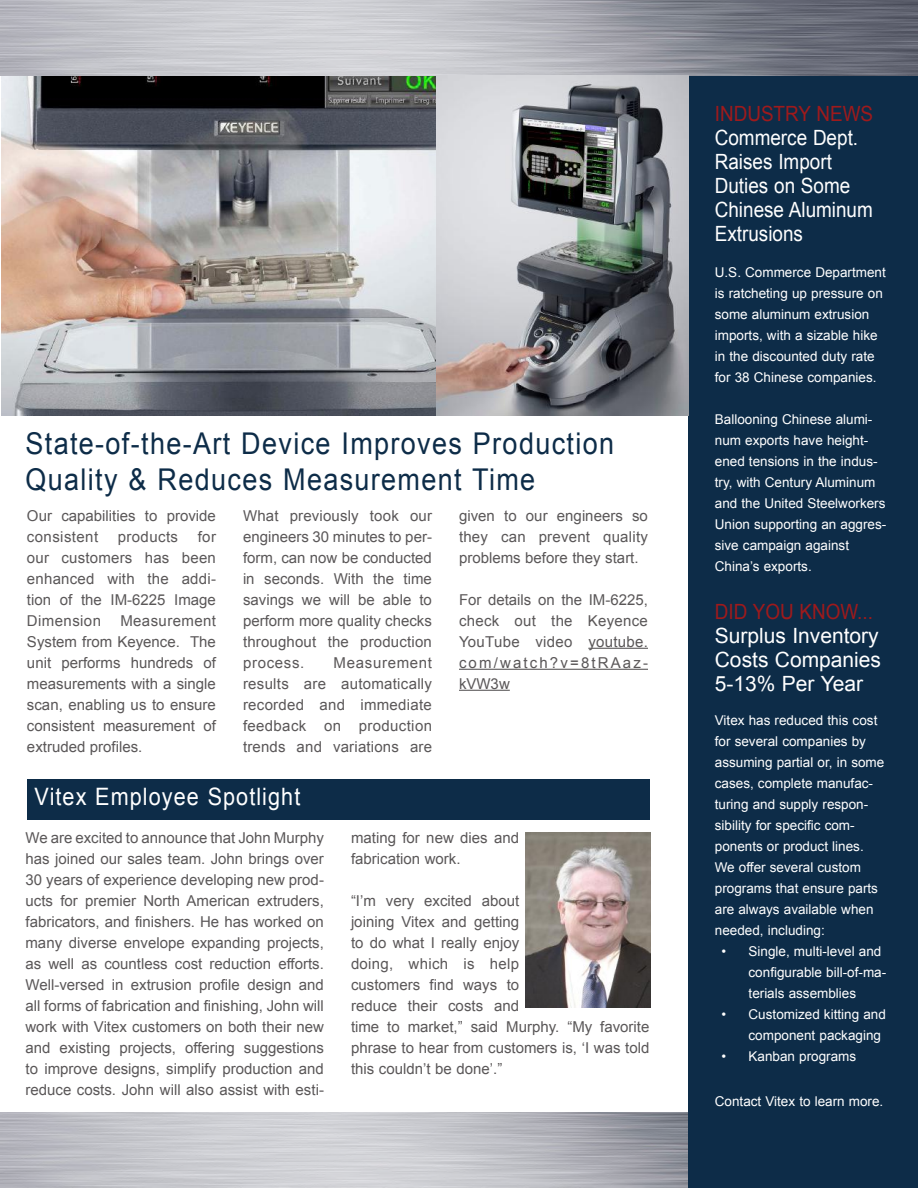
<style>
.page{position:relative;width:918px;height:1188px;background:#fff}
.page>*{position:absolute;margin:0;border:0;box-sizing:border-box;transform-origin:0 0}
.t1{font:30px/36px "Arial";letter-spacing:.05em;color:#0d2c48;scale:.9 1}
.t2{font:24px "Arial";letter-spacing:.05em;color:#fff;scale:.9 1}
.t3{font:21px/24px "Arial";color:#fff;scale:.9 1}
.t4{font:21px/24px "Arial";color:#fff;text-align:justify}
.t5{font:21px "Arial";color:#9e1a1c;scale:.9 1}
.t6{font:15px/21px "Arial";color:#5a5758;text-align:justify}
.t7{font:15px "Arial";letter-spacing:.025em;color:#5a5758}
.t8{font:13.5px/21px "Arial";color:#fff}
</style>
<div class="page">
<img style="left:0;top:1113px;width:688px;height:75px">
<img style="left:2px;top:75px;width:686px;height:340px">
<div style="left:27px;top:779px;width:623px;height:41px;background:#0d2c48"></div>
<div style="left:688px;top:14px;width:230px;height:1174px;background:#0d2c48"></div>
<hr style="left:588px;top:648px;width:60px;height:1px;background:#5a5758">
<hr style="left:459px;top:669px;width:189px;height:1px;background:#5a5758">
<hr style="left:459px;top:690px;width:51px;height:1px;background:#5a5758">
<img style="left:0;top:0;width:918px;height:75px">
<img style="left:526px;top:832px;width:124px;height:176px">
<h1 class="t1" style="left:26px;top:426px;width:656px">State-of-the-Art Device Improves Production<br>Quality &amp; Reduces Measurement Time</h1>
<p class="t6" style="left:27px;top:505px;width:190px">Our capabilities to provide consistent</p>
<p class="t6" style="left:27px;top:526px;width:191px;text-indent:171px">for our customers has been enhanced with the addi&shy;tion of the IM-6225 Image Dimension</p>
<p class="t7" style="left:118px;top:527px;width:62px">products</p>
<p class="t6" style="left:27px;top:610px;width:191px;text-indent:93px">Measurement System from Keyence. The unit performs hundreds of measurements with a single scan, enabling us to ensure consistent measurement of extruded profiles.</p>
<p class="t6" style="left:243px;top:505px;width:191px">What previously took our engineers 30 minutes to per&shy;form, can now be conducted in seconds. With the time savings we will be able to perform more quality checks throughout the production process.</p>
<p class="t6" style="left:243px;top:652px;width:191px;text-indent:91px">Measurement results are automatically recorded and immediate feedback on production trends and variations are</p>
<h2 class="t2" style="left:35px;top:781px;width:297px">Vitex Employee Spotlight</h2>
<p class="t6" style="left:459px;top:505px;width:190px">given to our engineers so they can prevent quality problems before they start.</p>
<p class="t6" style="left:459px;top:589px;width:190px">For details on the IM-6225, check out the Keyence YouTube video youtube. com/watch?v=8tRAaz&shy;kVW3w</p>
<p class="t6" style="left:26px;top:828px;width:300px">We are excited to announce that John Murphy has joined our sales team. John brings over 30 years of experience developing new prod&shy;ucts for premier North American extruders, fabricators, and finishers. He has worked on many diverse envelope expanding projects, as well as countless cost reduction efforts.<br>Well-versed in extrusion profile design and all forms of fabrication and finishing, John will work with Vitex customers on both their new and existing projects, offering suggestions to improve designs, simplify production and reduce costs. John will also assist with esti-</p>
<p class="t6" style="left:351px;top:828px;width:170px">mating for new dies and fabrication work.</p>
<p class="t6" style="left:351px;top:891px;width:300px;text-align:left">“I’m very excited about<br>joining Vitex and getting<br>to do what I really enjoy<br>doing, which is help<br>customers find ways to<br>reduce their costs and<br>time to market,” said Murphy. “My favorite phrase to hear from customers is, ‘I was told this couldn’t be done’.”</p>
<h3 class="t5" style="left:715px;top:100px;width:177px">INDUSTRY NEWS</h3>
<h3 class="t3" style="left:715px;top:126px;width:177px">Commerce Dept.<br>Raises Import<br>Duties on Some<br>Chinese Aluminum<br>Extrusions</h3>
<p class="t8" style="left:715px;top:262px;width:173px">U.S. Commerce Department is ratcheting up pressure on some aluminum extrusion imports, with a sizable hike in the discounted duty rate for 38 Chinese companies.</p>
<p class="t8" style="left:715px;top:409px;width:173px">Ballooning Chinese alumi&shy;num exports have height&shy;ened tensions in the indus&shy;try, with Century Aluminum and the United Steelworkers<br>Union supporting an aggres&shy;sive campaign against<br>China’s exports.</p>
<h3 class="t5" style="left:715px;top:598px;width:177px">DID YOU KNOW...</h3>
<h3 class="t4" style="left:715px;top:624px;width:168px">Surplus Inventory Costs Companies 5-13% Per Year</h3>
<p class="t8" style="left:715px;top:710px;width:171px">Vitex has reduced this cost for several companies by assuming partial or, in some cases, complete manufac&shy;turing and supply respon&shy;sibility for specific com&shy;ponents or product lines.<br>We offer several custom programs that ensure parts are always available when needed, including:</p>
<p class="t8" style="left:749px;top:941px;width:139px;text-indent:-27px">• Single, multi-level and configurable bill-of-ma&shy;terials assemblies</p>
<p class="t8" style="left:749px;top:1004px;width:139px;text-indent:-27px">• Customized kitting and component packaging</p>
<p class="t8" style="left:722px;top:1046px;width:136px">• Kanban programs</p>
<p class="t8" style="left:715px;top:1091px;width:170px">Contact Vitex to learn more.</p>
</div>
